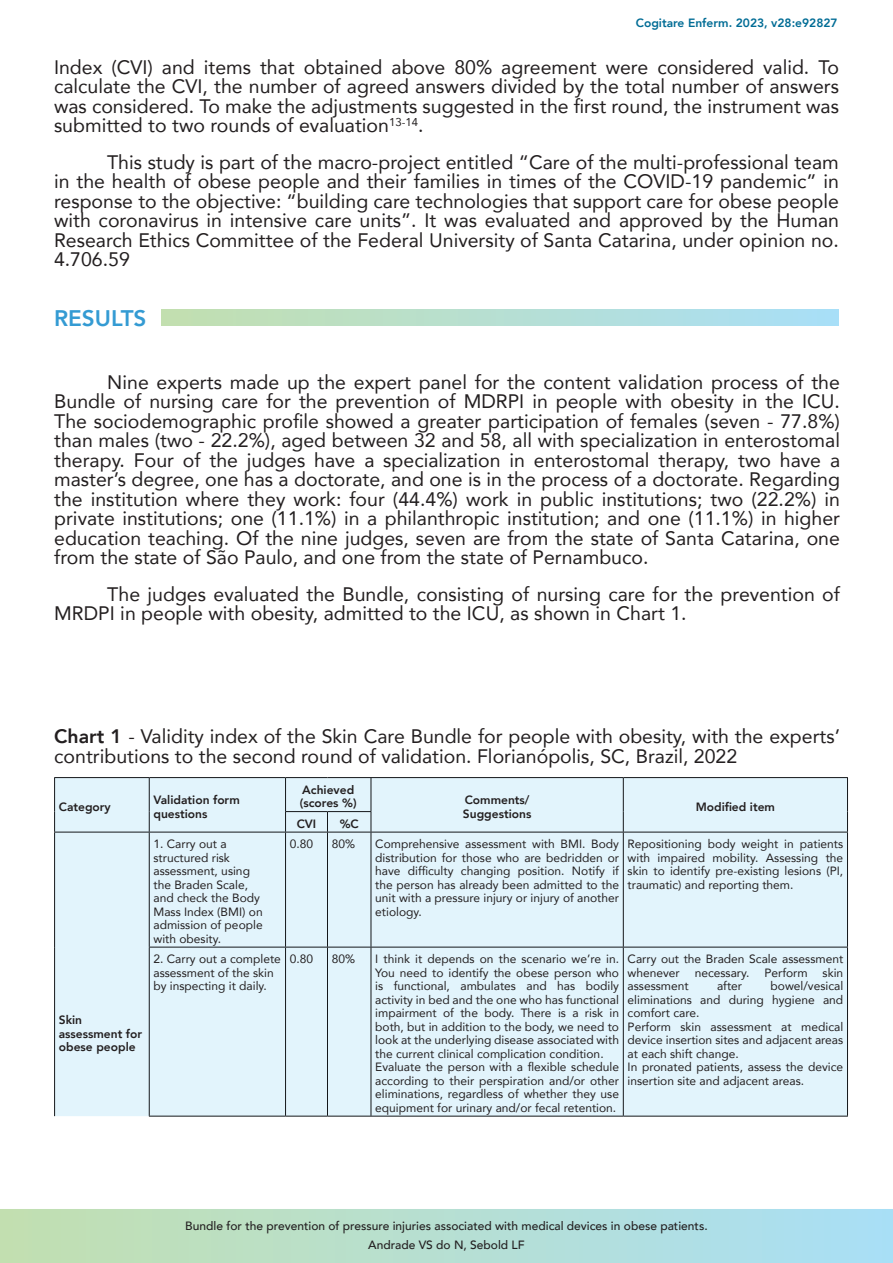
<style>
.page{position:relative;width:893px;height:1263px;background:#fff}
.page>*{position:absolute;margin:0;border:0;box-sizing:border-box;transform-origin:0 0}
.t1{font:800 22.5px "Avenir";color:#349bd3}
.t2{font:19.5px/19.5px "Avenir";color:#231f20;text-align:justify}
.t3{font:12px/13.5px "Avenir";color:#231f20;text-align:justify}
.t4{font:800 12px/13.5px "Avenir";color:#231f20}
.t5{font:500 12px/18.6px "Avenir";color:#231f20;text-align:center}
.t6{font:800 12px "Avenir";color:#006c95}
.s1{font-weight:800}
</style>
<div class="page">
<svg style="left:0;top:1209px;width:893px;height:54px;background:#b6dfd2"></svg>
<div style="left:162px;top:309px;width:676px;height:17px;background:linear-gradient(to right,#c3dfaf,#a9dff7)"></div>
<div style="left:55px;top:778px;width:792px;height:338px;background:#e2f4fc"></div>
<hr style="left:54px;top:777px;width:95px;height:1px;background:#14171a">
<hr style="left:149px;top:777px;width:137px;height:1px;background:#14171a">
<hr style="left:286px;top:777px;width:41px;height:1px;background:#14171a">
<hr style="left:327px;top:777px;width:44px;height:1px;background:#14171a">
<hr style="left:371px;top:777px;width:252px;height:1px;background:#14171a">
<hr style="left:623px;top:777px;width:225px;height:1px;background:#14171a">
<hr style="left:285px;top:811px;width:42px;height:1px;background:#14171a">
<hr style="left:327px;top:811px;width:44px;height:1px;background:#14171a">
<hr style="left:54px;top:832px;width:95px;height:1px;background:#14171a">
<hr style="left:149px;top:832px;width:137px;height:1px;background:#14171a">
<hr style="left:286px;top:832px;width:41px;height:1px;background:#14171a">
<hr style="left:327px;top:832px;width:44px;height:1px;background:#14171a">
<hr style="left:371px;top:832px;width:252px;height:1px;background:#14171a">
<hr style="left:623px;top:832px;width:225px;height:1px;background:#14171a">
<hr style="left:149px;top:947px;width:137px;height:1px;background:#14171a">
<hr style="left:286px;top:947px;width:41px;height:1px;background:#14171a">
<hr style="left:327px;top:947px;width:44px;height:1px;background:#14171a">
<hr style="left:371px;top:947px;width:252px;height:1px;background:#14171a">
<hr style="left:623px;top:947px;width:225px;height:1px;background:#14171a">
<hr style="left:149px;top:1116px;width:137px;height:1px;background:#14171a">
<hr style="left:286px;top:1116px;width:41px;height:1px;background:#14171a">
<hr style="left:327px;top:1116px;width:44px;height:1px;background:#14171a">
<hr style="left:371px;top:1116px;width:252px;height:1px;background:#14171a">
<hr style="left:623px;top:1116px;width:225px;height:1px;background:#14171a">
<hr style="left:54px;top:778px;width:1px;height:33px;background:#14171a">
<hr style="left:149px;top:778px;width:1px;height:33px;background:#14171a">
<svg style="left:54px;top:811px;width:1px;height:21px"></svg>
<svg style="left:149px;top:811px;width:1px;height:21px"></svg>
<hr style="left:54px;top:832px;width:1px;height:115px;background:#14171a">
<hr style="left:54px;top:947px;width:1px;height:169px;background:#14171a">
<hr style="left:285px;top:778px;width:1px;height:33px;background:#14171a">
<hr style="left:371px;top:778px;width:1px;height:33px;background:#14171a">
<hr style="left:623px;top:778px;width:1px;height:33px;background:#14171a">
<hr style="left:847px;top:778px;width:1px;height:33px;background:#14171a">
<svg style="left:623px;top:811px;width:1px;height:21px"></svg>
<svg style="left:847px;top:811px;width:1px;height:21px"></svg>
<svg style="left:285px;top:812px;width:1px;height:20px"></svg>
<svg style="left:327px;top:812px;width:1px;height:20px"></svg>
<svg style="left:371px;top:812px;width:1px;height:20px"></svg>
<hr style="left:149px;top:832px;width:1px;height:115px;background:#14171a">
<hr style="left:285px;top:832px;width:1px;height:115px;background:#14171a">
<hr style="left:327px;top:832px;width:1px;height:115px;background:#14171a">
<hr style="left:371px;top:832px;width:1px;height:115px;background:#14171a">
<hr style="left:623px;top:832px;width:1px;height:115px;background:#14171a">
<hr style="left:847px;top:832px;width:1px;height:115px;background:#14171a">
<hr style="left:149px;top:947px;width:1px;height:169px;background:#14171a">
<hr style="left:285px;top:947px;width:1px;height:169px;background:#14171a">
<hr style="left:327px;top:947px;width:1px;height:169px;background:#14171a">
<hr style="left:371px;top:947px;width:1px;height:169px;background:#14171a">
<hr style="left:623px;top:947px;width:1px;height:169px;background:#14171a">
<hr style="left:847px;top:947px;width:1px;height:169px;background:#14171a">
<p class="t6" style="left:636px;top:12px;width:203px">Cogitare Enferm. 2023, v28:e92827</p>
<p class="t2" style="left:54px;top:56px;width:787px">Index (CVI) and items that obtained above 80% agreement were considered valid. To calculate the CVI, the number of agreed answers divided by the total number of answers was considered. To make the adjustments suggested in the first round, the instrument was submitted to two rounds of evaluation<sup>13-14</sup>.</p>
<p class="t2" style="left:54px;top:152px;width:786px;text-indent:53px">This study is part of the macro-project entitled “Care of the multi-professional team in the health of obese people and their families in times of the COVID-19 pandemic” in response to the objective: “building care technologies that support care for obese people with coronavirus in intensive care units”. It was evaluated and approved by the Human Research Ethics Committee of the Federal University of Santa Catarina, under opinion no.<br>4.706.59</p>
<p class="t1" style="left:54px;top:297px;width:94px">RESULTS</p>
<p class="t2" style="left:54px;top:371px;width:787px;text-indent:53px">Nine experts made up the expert panel for the content validation process of the Bundle of nursing care for the prevention of MDRPI in people with obesity in the ICU.<br>The sociodemographic profile showed a greater participation of females (seven - 77.8%) than males (two - 22.2%), aged between 32 and 58, all with specialization in enterostomal therapy. Four of the judges have a specialization in enterostomal therapy, two have a master’s degree, one has a doctorate, and one is in the process of a doctorate. Regarding the institution where they work: four (44.4%) work in public institutions; two (22.2%) in private institutions; one (11.1%) in a philanthropic institution; and one (11.1%) in higher education teaching. Of the nine judges, seven are from the state of Santa Catarina, one from the state of São Paulo, and one from the state of Pernambuco.</p>
<p class="t2" style="left:54px;top:583px;width:787px;text-indent:53px">The judges evaluated the Bundle, consisting of nursing care for the prevention of<br>MRDPI in people with obesity, admitted to the ICU, as shown in Chart 1.</p>
<p class="t2" style="left:54px;top:726px;width:787px"><span class="s1">Chart 1</span> - Validity index of the Skin Care Bundle for people with obesity, with the experts’ contributions to the second round of validation. Florianópolis, SC, Brazil, 2022</p>
<p class="t4" style="left:59px;top:799px;width:53px">Category</p>
<p class="t4" style="left:153px;top:792px;width:88px">Validation form questions</p>
<p class="t4" style="left:300px;top:782px;width:58px">Achieved (scores %)</p>
<p class="t4" style="left:465px;top:792px;width:66px">Comments/</p>
<p class="t4" style="left:696px;top:799px;width:81px">Modified item</p>
<p class="t4" style="left:463px;top:806px;width:70px">Suggestions</p>
<p class="t4" style="left:297px;top:816px;width:21px">CVI</p>
<p class="t4" style="left:340px;top:816px;width:21px">%C</p>
<p class="t4" style="left:59px;top:1012px;width:85px">Skin assessment for obese people</p>
<p class="t3" style="left:153px;top:837px;width:111px;text-align:left">1. Carry out a structured risk assessment, using the Braden Scale, and check the Body<br>Mass Index (BMI) on admission of people with obesity.</p>
<p class="t3" style="left:290px;top:837px;width:25px">0.80</p>
<p class="t3" style="left:332px;top:837px;width:25px">80%</p>
<p class="t3" style="left:375px;top:837px;width:245px">Comprehensive assessment with BMI. Body distribution for those who are bedridden or have difficulty changing position. Notify if the person has already been admitted to the unit with a pressure injury or injury of another etiology.</p>
<p class="t3" style="left:628px;top:837px;width:217px">Repositioning body weight in patients with impaired mobility. Assessing the skin to identify pre-existing lesions (PI, traumatic) and reporting them.</p>
<p class="t3" style="left:153px;top:952px;width:129px;text-align:left">2. Carry out a complete assessment of the skin by inspecting it daily.</p>
<p class="t3" style="left:290px;top:952px;width:25px">0.80</p>
<p class="t3" style="left:332px;top:952px;width:25px">80%</p>
<p class="t3" style="left:375px;top:952px;width:245px">I think it depends on the scenario we’re in.<br>You need to identify the obese person who is functional, ambulates and has bodily activity in bed and the one who has functional impairment of the body. There is a risk in both, but in addition to the body, we need to look at the underlying disease associated with the current clinical complication condition.</p>
<p class="t3" style="left:375px;top:1060px;width:245px">Evaluate the person with a flexible schedule according to their perspiration and/or other eliminations, regardless of whether they use equipment for urinary and/or fecal retention.</p>
<p class="t3" style="left:628px;top:952px;width:217px">Carry out the Braden Scale assessment whenever necessary. Perform skin assessment</p>
<p class="t3" style="left:717px;top:979px;width:27px">after</p>
<p class="t3" style="left:628px;top:979px;width:217px;text-indent:143px">bowel/vesical eliminations and during hygiene and comfort care.</p>
<p class="t3" style="left:628px;top:1019px;width:217px">Perform skin assessment at medical device insertion sites and adjacent areas at each shift change.</p>
<p class="t3" style="left:628px;top:1060px;width:217px">In pronated patients, assess the device insertion site and adjacent areas.</p>
<p class="t5" style="left:185px;top:1216px;width:524px">Bundle for the prevention of pressure injuries associated with medical devices in obese patients.<br>Andrade VS do N, Sebold LF</p>
</div>
